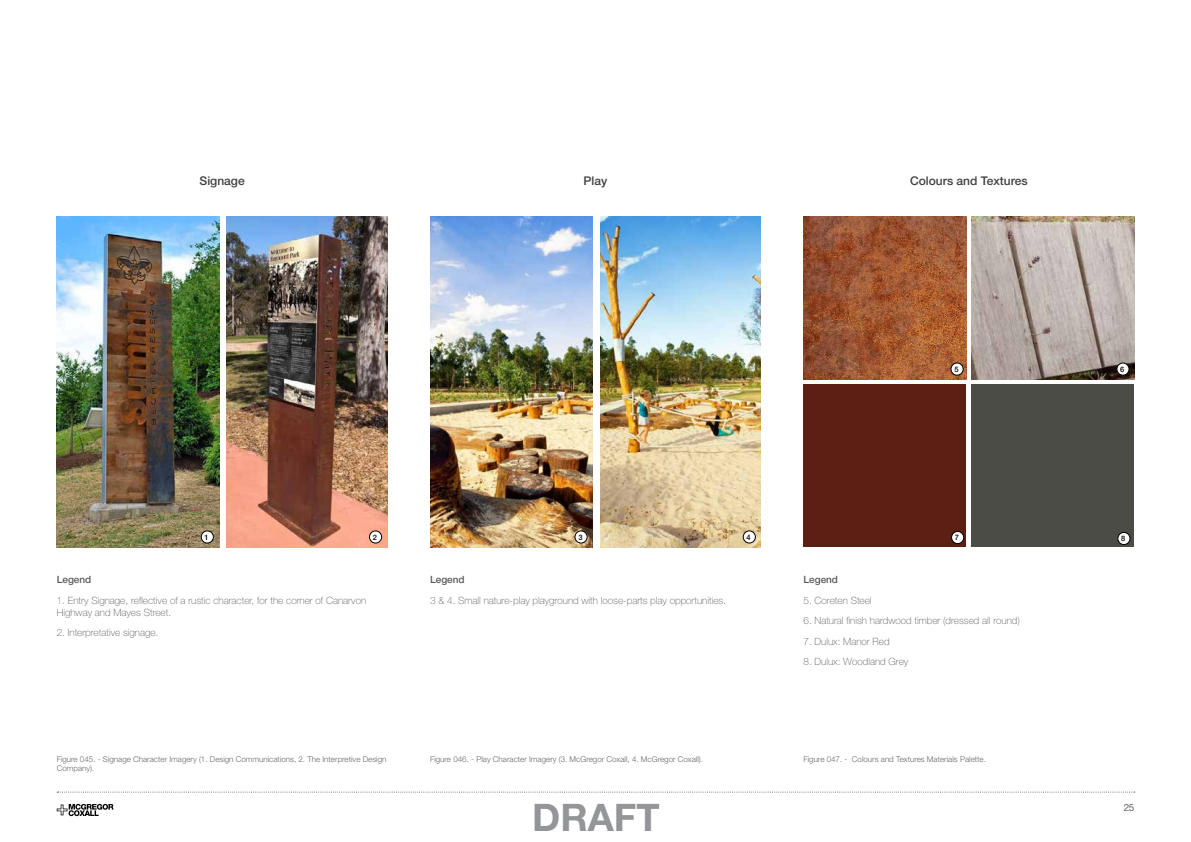
<style>
.page{position:relative;width:1191px;height:842px;background:#fff}
.page>*{position:absolute;margin:0;border:0;box-sizing:border-box;transform-origin:0 0}
.t1{font:700 38px "Helvetica Neue LT Std";color:#939598}
.t2{font:500 12px "Helvetica Neue LT Std";color:#414042}
.t3{font:100 10px/12px "Helvetica Neue LT Std";color:#58595b}
.t4{font:500 10px "Helvetica Neue LT Std";color:#58595b}
.t5{font:10px "Helvetica Neue LT Std";color:#636466}
.t6{font:300 8px "Helvetica Neue LT Std";color:#696a6d}
.t7{font:500 7.5px "Helvetica Neue LT Std";color:#000}
</style>
<div class="page">
<svg style="left:57px;top:804px;width:56px;height:12px"></svg>
<svg style="left:57px;top:792px;width:1077px;height:1px"></svg>
<img style="left:57px;top:216px;width:162px;height:331px">
<img style="left:226px;top:216px;width:161px;height:331px">
<img style="left:430px;top:216px;width:162px;height:331px">
<img style="left:803px;top:216px;width:163px;height:163px">
<img style="left:971px;top:216px;width:163px;height:163px">
<div style="left:803px;top:385px;width:163px;height:162px;background:#5b1f13"></div>
<div style="left:971px;top:385px;width:163px;height:162px;background:#4c4c46"></div>
<img style="left:600px;top:216px;width:161px;height:331px">
<div style="left:201px;top:531px;width:12px;height:12px;background:#fff;border-radius:50%"></div>
<div style="left:201px;top:530px;width:13px;height:13px;border:1px solid #000;border-radius:50%"></div>
<div style="left:369px;top:531px;width:12px;height:12px;background:#fff;border-radius:50%"></div>
<div style="left:369px;top:530px;width:13px;height:13px;border:1px solid #000;border-radius:50%"></div>
<div style="left:575px;top:531px;width:12px;height:12px;background:#fff;border-radius:50%"></div>
<div style="left:574px;top:530px;width:13px;height:13px;border:1px solid #000;border-radius:50%"></div>
<div style="left:743px;top:531px;width:12px;height:12px;background:#fff;border-radius:50%"></div>
<div style="left:742px;top:530px;width:14px;height:13px;border:1px solid #000;border-radius:50%"></div>
<div style="left:951px;top:363px;width:12px;height:12px;background:#fff;border-radius:50%"></div>
<div style="left:950px;top:363px;width:13px;height:13px;border:1px solid #000;border-radius:50%"></div>
<div style="left:1116px;top:363px;width:13px;height:12px;background:#fff;border-radius:50%"></div>
<div style="left:1116px;top:363px;width:13px;height:13px;border:1px solid #000;border-radius:50%"></div>
<div style="left:951px;top:531px;width:12px;height:13px;background:#fff;border-radius:50%"></div>
<div style="left:951px;top:531px;width:13px;height:13px;border:1px solid #000;border-radius:50%"></div>
<div style="left:1117px;top:532px;width:13px;height:12px;background:#fff;border-radius:50%"></div>
<div style="left:1117px;top:532px;width:13px;height:13px;border:1px solid #000;border-radius:50%"></div>
<p class="t2" style="left:199px;top:173px;width:47px">Signage</p>
<p class="t2" style="left:583px;top:173px;width:25px">Play</p>
<p class="t2" style="left:910px;top:173px;width:119px">Colours and Textures</p>
<p class="t7" style="left:954px;top:365px;width:6px">5</p>
<p class="t7" style="left:1120px;top:365px;width:6px">6</p>
<p class="t7" style="left:205px;top:532px;width:6px">1</p>
<p class="t7" style="left:373px;top:532px;width:6px">2</p>
<p class="t7" style="left:578px;top:532px;width:6px">3</p>
<p class="t7" style="left:746px;top:532px;width:6px">4</p>
<p class="t4" style="left:57px;top:574px;width:36px">Legend</p>
<p class="t3" style="left:57px;top:594px;width:311px">1. Entry Signage, reflective of a rustic character, for the corner of Canarvon<br>Highway and Mayes Street.</p>
<p class="t3" style="left:57px;top:627px;width:103px">2. Interpretative signage.</p>
<p class="t4" style="left:430px;top:574px;width:36px">Legend</p>
<p class="t3" style="left:430px;top:594px;width:297px">3 &amp; 4. Small nature-play playground with loose-parts play opportunities.</p>
<p class="t7" style="left:955px;top:533px;width:6px">7</p>
<p class="t7" style="left:1121px;top:534px;width:6px">8</p>
<p class="t4" style="left:803px;top:574px;width:36px">Legend</p>
<p class="t3" style="left:803px;top:594px;width:70px">5. Coreten Steel</p>
<p class="t3" style="left:803px;top:615px;width:218px">6. Natural finish hardwood timber (dressed all round)</p>
<p class="t3" style="left:803px;top:635px;width:88px">7. Dulux: Manor Red</p>
<p class="t3" style="left:803px;top:656px;width:106px">8. Dulux: Woodland Grey</p>
<p class="t6" style="left:57px;top:754px;width:331px">Figure 045. - Signage Character Imagery (1. Design Communications, 2. The Interpretive Design</p>
<p class="t6" style="left:803px;top:754px;width:184px">Figure 047. - Colours and Textures Materials Palette.</p>
<p class="t6" style="left:57px;top:763px;width:39px">Company).</p>
<p class="t6" style="left:430px;top:754px;width:274px">Figure 046. - Play Character Imagery (3. McGregor Coxall, 4. McGregor Coxall).</p>
<h1 class="t1" style="left:532px;top:794px;width:129px">DRAFT</h1>
<p class="t5" style="left:1123px;top:802px;width:12px">25</p>
</div>
